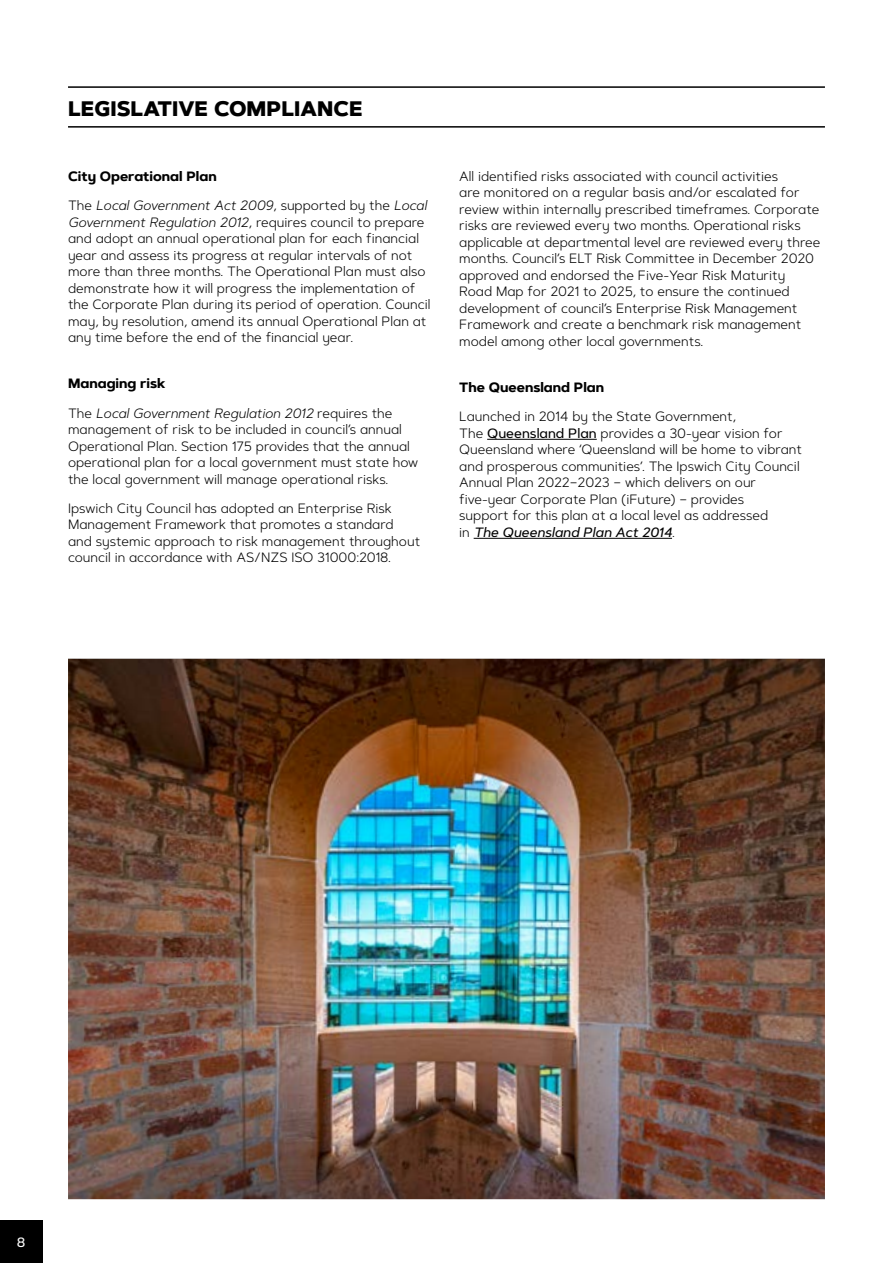
<style>
.page{position:relative;width:893px;height:1263px;background:#fff}
.page>*{position:absolute;margin:0;border:0;box-sizing:border-box;transform-origin:0 0}
.Sub_Heading_1_-_LINE{font:800 21px "Artegra Sans Alt";color:#000}
.Body_copy_2_columns{font:300 13.5px/16.5px "Artegra Sans Alt";color:#000}
.Sub_Heading_2{font:700 13.5px "Artegra Sans Alt";color:#000}
.t1{font:500 13.5px "Artegra Sans Alt";color:#fff}
.s1{font-style:italic}
.s2{font-weight:500}
.s3{font-weight:500;font-style:italic}
</style>
<div class="page">
<hr style="left:68px;top:86px;width:757px;height:2px;background:#000">
<hr style="left:68px;top:126px;width:757px;height:2px;background:#000">
<hr style="left:487px;top:439px;width:110px;height:1px;background:#000">
<hr style="left:474px;top:538px;width:198px;height:1px;background:#000">
<img style="left:68px;top:659px;width:757px;height:540px">
<div style="left:0;top:1220px;width:43px;height:43px;background:#000"></div>
<p class="Sub_Heading_1_-_LINE" style="left:68px;top:92px;width:296px">LEGISLATIVE COMPLIANCE</p>
<p class="Sub_Heading_2" style="left:68px;top:166px;width:150px">City Operational Plan</p>
<p class="Body_copy_2_columns" style="left:68px;top:197px;width:364px">The <span class="s1">Local Government Act 2009</span>, supported by the <span class="s1">Local Government Regulation 2012</span>, requires council to prepare and adopt an annual operational plan for each financial year and assess its progress at regular intervals of not more than three months. The Operational Plan must also demonstrate how it will progress the implementation of the Corporate Plan during its period of operation. Council may, by resolution, amend its annual Operational Plan at any time before the end of the financial year.</p>
<p class="Sub_Heading_2" style="left:68px;top:374px;width:99px">Managing risk</p>
<p class="Body_copy_2_columns" style="left:68px;top:404px;width:352px">The <span class="s1">Local Government Regulation 2012</span> requires the management of risk to be included in council’s annual Operational Plan. Section 175 provides that the annual operational plan for a local government must state how the local government will manage operational risks.</p>
<p class="Body_copy_2_columns" style="left:68px;top:500px;width:354px">Ipswich City Council has adopted an Enterprise Risk Management Framework that promotes a standard and systemic approach to risk management throughout council in accordance with AS/NZS ISO 31000:2018.</p>
<p class="Body_copy_2_columns" style="left:459px;top:168px;width:363px">All identified risks associated with council activities<br>are monitored on a regular basis and/or escalated for review within internally prescribed timeframes. Corporate risks are reviewed every two months. Operational risks applicable at departmental level are reviewed every three months. Council’s ELT Risk Committee in December 2020 approved and endorsed the Five-Year Risk Maturity Road Map for 2021 to 2025, to ensure the continued development of council’s Enterprise Risk Management Framework and create a benchmark risk management model among other local governments.</p>
<p class="Sub_Heading_2" style="left:459px;top:377px;width:146px">The Queensland Plan</p>
<p class="Body_copy_2_columns" style="left:459px;top:408px;width:344px">Launched in 2014 by the State Government,<br>The <span class="s2">Queensland Plan</span> provides a 30-year vision for Queensland where ‘Queensland will be home to vibrant and prosperous communities’. The Ipswich City Council Annual Plan 2022–2023 – which delivers on our five-year Corporate Plan (iFuture) – provides<br>support for this plan at a local level as addressed<br>in <span class="s3">The Queensland Plan Act 2014</span>.</p>
<p class="t1" style="left:17px;top:1232px;width:10px">8</p>
</div>
